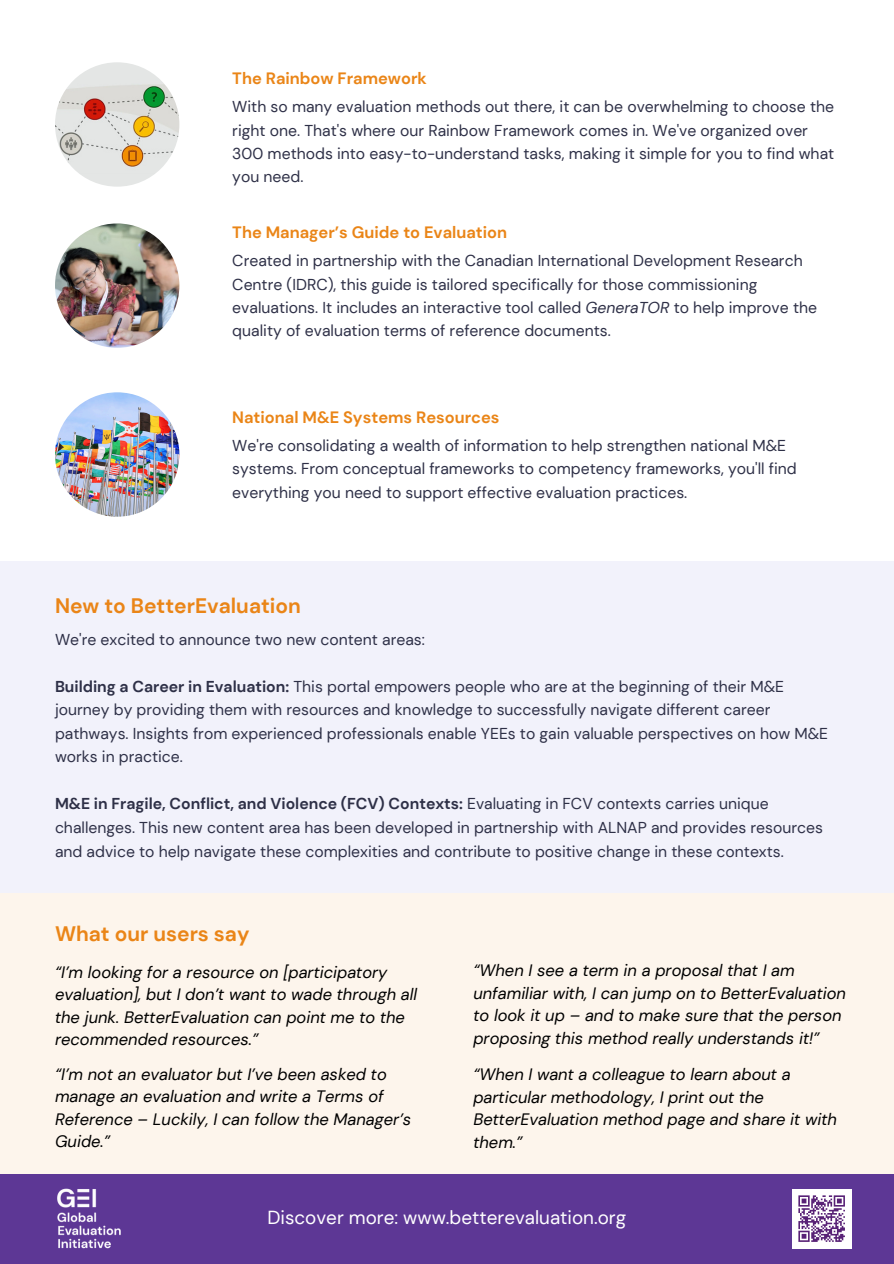
<style>
.page{position:relative;width:894px;height:1264px;background:#fff}
.page>*{position:absolute;margin:0;border:0;box-sizing:border-box;transform-origin:0 0}
.t1{font:700 21px "DM Sans";color:#ea8517}
.t2{font:700 20.85px "DM Sans";color:#ea8517}
.t3{font:18.9px "DM Sans";color:#fff}
.t4{font:italic 16.5px/22.5px "DM Sans";color:#000}
.t5{font:700 16.35px "DM Sans";color:#ea8517}
.t6{font:15.75px/23.4px "DM Sans";color:#2e3047}
.s1{font-style:italic}
.s2{font-weight:700}
</style>
<div class="page">
<img style="left:55px;top:62px;width:124px;height:125px;border-radius:50%">
<img style="left:55px;top:223px;width:124px;height:125px;border-radius:50%">
<img style="left:55px;top:392px;width:124px;height:124px;border-radius:50%">
<div style="left:0;top:561px;width:893px;height:332px;background:#f2f2fb"></div>
<div style="left:0;top:893px;width:893px;height:298px;background:#fdf5ec"></div>
<div style="left:0;top:1174px;width:893px;height:89px;background:#5d3795"></div>
<div style="left:791px;top:1188px;width:60px;height:60px;background:#fff"></div>
<svg style="left:798px;top:1195px;width:47px;height:47px"></svg>
<img style="left:57px;top:1188px;width:64px;height:61px">
<p class="t5" style="left:232px;top:68px;width:196px">The Rainbow Framework</p>
<h1 class="t6" style="left:232px;top:95px;width:603px">With so many evaluation methods out there, it can be overwhelming to choose the right one. That's where our Rainbow Framework comes in. We've organized over 300 methods into easy-to-understand tasks, making it simple for you to find what you need.</h1>
<p class="t5" style="left:232px;top:222px;width:276px">The Manager’s Guide to Evaluation</p>
<p class="t6" style="left:232px;top:249px;width:586px">Created in partnership with the Canadian International Development Research Centre (IDRC), this guide is tailored specifically for those commissioning evaluations. It includes an interactive tool called <span class="s1">GeneraTOR</span> to help improve the quality of evaluation terms of reference documents.</p>
<p class="t5" style="left:232px;top:406px;width:269px">National M&amp;E Systems Resources</p>
<p class="t6" style="left:232px;top:433px;width:565px">We're consolidating a wealth of information to help strengthen national M&amp;E systems. From conceptual frameworks to competency frameworks, you'll find everything you need to support effective evaluation practices.</p>
<p class="t2" style="left:55px;top:592px;width:247px">New to BetterEvaluation</p>
<h3 class="t6" style="left:55px;top:627px;width:371px">We're excited to announce two new content areas:</h3>
<p class="t6" style="left:55px;top:674px;width:774px"><span class="s2">Building a Career in Evaluation:</span> This portal empowers people who are at the beginning of their M&amp;E journey by providing them with resources and knowledge to successfully navigate different career pathways. Insights from experienced professionals enable YEEs to gain valuable perspectives on how M&amp;E works in practice.</p>
<p class="t6" style="left:55px;top:792px;width:769px"><span class="s2">M&amp;E in Fragile, Conflict, and Violence (FCV) Contexts:</span> Evaluating in FCV contexts carries unique challenges. This new content area has been developed in partnership with ALNAP and provides resources and advice to help navigate these complexities and contribute to positive change in these contexts.</p>
<h3 class="t1" style="left:55px;top:919px;width:196px">What our users say</h3>
<p class="t4" style="left:55px;top:960px;width:363px">“I’m looking for a resource on [participatory evaluation], but I don’t want to wade through all the junk. BetterEvaluation can point me to the recommended resources.”</p>
<p class="t4" style="left:55px;top:1062px;width:358px">“I’m not an evaluator but I’ve been asked to manage an evaluation and write a Terms of Reference – Luckily, I can follow the Manager’s Guide.”</p>
<p class="t4" style="left:473px;top:958px;width:374px;line-height:23px">“When I see a term in a proposal that I am unfamiliar with, I can jump on to BetterEvaluation to look it up – and to make sure that the person proposing this method really understands it!”</p>
<p class="t4" style="left:473px;top:1062px;width:319px;line-height:23px">“When I want a colleague to learn about a particular methodology, I print out the</p>
<p class="t4" style="left:473px;top:1108px;width:365px;line-height:23px">BetterEvaluation method page and share it with them.”</p>
<p class="t3" style="left:267px;top:1204px;width:360px">Discover more: www.betterevaluation.org</p>
</div>
